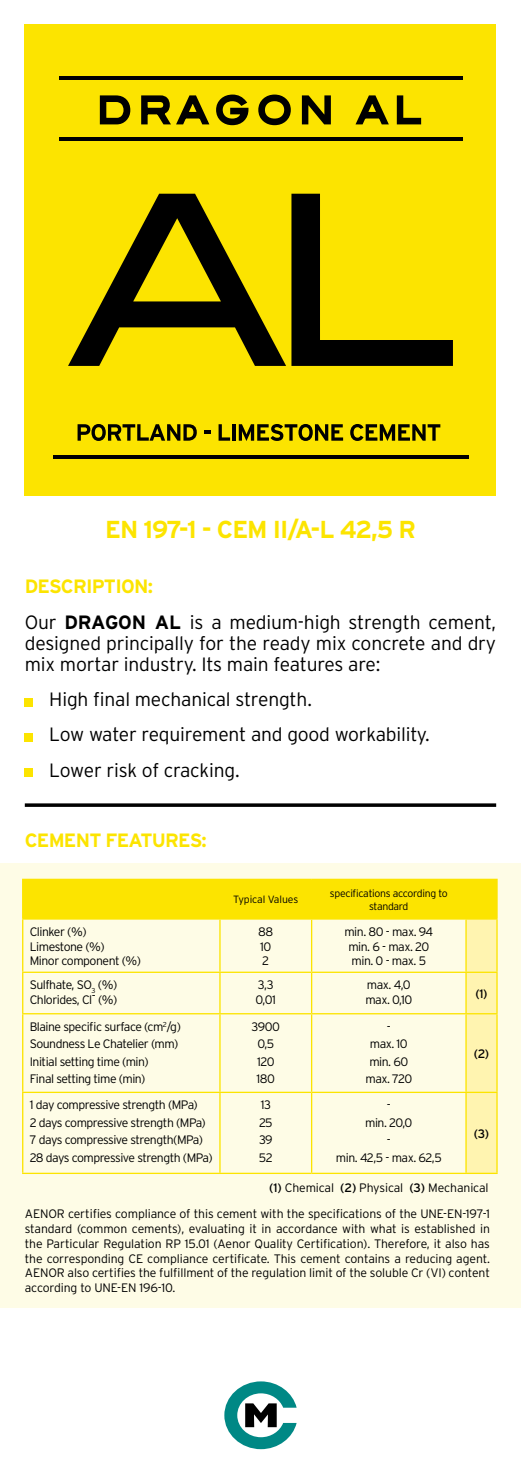
<style>
.page{position:relative;width:521px;height:1474px;background:#fff}
.page>*{position:absolute;margin:0;border:0;box-sizing:border-box;transform-origin:0 0}
.t1{font:700 24.5px "Interstate";letter-spacing:-.04em;color:#fce400}
.t2{font:300 19.25px/35.4px "Interstate";letter-spacing:-.01em;color:#000}
.t3{font:700 19.25px "Interstate";letter-spacing:-.04em;color:#fce400}
.t4{font:300 12.25px/17.5px "Interstate";letter-spacing:-.04em;color:#000}
.t5{font:300 12.25px "Interstate";letter-spacing:-.01em;color:#000}
.t6{font:12.25px "Interstate";color:#000}
.t7{font:300 10.5px/12.6px "Interstate";letter-spacing:-.03em;color:#000;text-align:center}
.t8{font:300 10.5px "Interstate";letter-spacing:-.01em;color:#000}
.s1{font-weight:700;color:#fce400}
.s2{font-weight:700}
.s3{font-weight:400}
</style>
<div class="page">
<div style="left:25px;top:25px;width:471px;height:471px;background:#fce400"></div>
<svg style="left:68px;top:194px;width:218px;height:172px"></svg>
<svg style="left:291px;top:194px;width:162px;height:172px"></svg>
<hr style="left:53px;top:455px;width:415px;height:4px;background:#000">
<hr style="left:59px;top:137px;width:403px;height:4px;background:#000">
<hr style="left:59px;top:77px;width:403px;height:3px;background:#000">
<svg style="left:99px;top:95px;width:32px;height:30px"></svg>
<svg style="left:141px;top:94px;width:108px;height:32px"></svg>
<svg style="left:258px;top:94px;width:33px;height:32px"></svg>
<svg style="left:301px;top:95px;width:30px;height:30px"></svg>
<svg style="left:355px;top:95px;width:67px;height:30px"></svg>
<svg style="left:78px;top:424px;width:119px;height:17px"></svg>
<svg style="left:204px;top:430px;width:7px;height:4px"></svg>
<svg style="left:219px;top:424px;width:11px;height:16px"></svg>
<hr style="left:232px;top:424px;width:3px;height:16px;background:#000">
<svg style="left:239px;top:424px;width:104px;height:17px"></svg>
<svg style="left:350px;top:424px;width:90px;height:17px"></svg>
<div style="left:25px;top:698px;width:8px;height:8px;background:#fce400"></div>
<div style="left:25px;top:733px;width:8px;height:9px;background:#fce400"></div>
<div style="left:25px;top:768px;width:8px;height:8px;background:#fce400"></div>
<svg style="left:25px;top:803px;width:471px;height:4px"></svg>
<div style="left:0;top:862px;width:521px;height:445px;background:#fefce6"></div>
<svg style="left:23px;top:880px;width:473px;height:292px"></svg>
<hr style="left:22px;top:880px;width:1px;height:38px;background:#fce400">
<hr style="left:22px;top:878px;width:198px;height:2px;background:#fce400">
<hr style="left:219px;top:880px;width:2px;height:38px;background:#fce400">
<hr style="left:220px;top:878px;width:92px;height:2px;background:#fce400">
<hr style="left:311px;top:880px;width:1px;height:38px;background:#fce400">
<hr style="left:312px;top:878px;width:154px;height:2px;background:#fce400">
<hr style="left:465px;top:880px;width:2px;height:38px;background:#fce400">
<hr style="left:466px;top:878px;width:32px;height:2px;background:#fce400">
<hr style="left:496px;top:880px;width:2px;height:38px;background:#fce400">
<hr style="left:22px;top:919px;width:1px;height:52px;background:#fce400">
<hr style="left:22px;top:918px;width:198px;height:1px;background:#fce400">
<hr style="left:219px;top:919px;width:2px;height:52px;background:#fce400">
<hr style="left:220px;top:918px;width:92px;height:1px;background:#fce400">
<hr style="left:311px;top:919px;width:1px;height:52px;background:#fce400">
<hr style="left:312px;top:918px;width:154px;height:1px;background:#fce400">
<hr style="left:465px;top:919px;width:2px;height:52px;background:#fce400">
<hr style="left:466px;top:918px;width:32px;height:1px;background:#fce400">
<hr style="left:496px;top:919px;width:2px;height:52px;background:#fce400">
<hr style="left:22px;top:972px;width:1px;height:41px;background:#fce400">
<hr style="left:22px;top:971px;width:198px;height:1px;background:#fce400">
<hr style="left:219px;top:972px;width:2px;height:41px;background:#fce400">
<hr style="left:220px;top:971px;width:92px;height:1px;background:#fce400">
<hr style="left:311px;top:972px;width:1px;height:41px;background:#fce400">
<hr style="left:312px;top:971px;width:154px;height:1px;background:#fce400">
<hr style="left:465px;top:972px;width:2px;height:41px;background:#fce400">
<hr style="left:466px;top:971px;width:32px;height:1px;background:#fce400">
<hr style="left:496px;top:972px;width:2px;height:41px;background:#fce400">
<hr style="left:22px;top:1014px;width:1px;height:77px;background:#fce400">
<hr style="left:22px;top:1013px;width:198px;height:1px;background:#fce400">
<hr style="left:219px;top:1014px;width:2px;height:77px;background:#fce400">
<hr style="left:220px;top:1013px;width:92px;height:1px;background:#fce400">
<hr style="left:311px;top:1014px;width:1px;height:77px;background:#fce400">
<hr style="left:312px;top:1013px;width:154px;height:1px;background:#fce400">
<hr style="left:465px;top:1014px;width:2px;height:77px;background:#fce400">
<hr style="left:466px;top:1013px;width:32px;height:1px;background:#fce400">
<hr style="left:496px;top:1014px;width:2px;height:77px;background:#fce400">
<hr style="left:22px;top:1093px;width:1px;height:79px;background:#fce400">
<hr style="left:22px;top:1091px;width:198px;height:2px;background:#fce400">
<hr style="left:22px;top:1172px;width:198px;height:1px;background:#fce400">
<hr style="left:219px;top:1093px;width:2px;height:79px;background:#fce400">
<hr style="left:220px;top:1091px;width:92px;height:2px;background:#fce400">
<hr style="left:220px;top:1172px;width:92px;height:1px;background:#fce400">
<hr style="left:311px;top:1093px;width:1px;height:79px;background:#fce400">
<hr style="left:312px;top:1091px;width:154px;height:2px;background:#fce400">
<hr style="left:312px;top:1172px;width:154px;height:1px;background:#fce400">
<hr style="left:465px;top:1093px;width:2px;height:79px;background:#fce400">
<hr style="left:466px;top:1091px;width:32px;height:2px;background:#fce400">
<hr style="left:496px;top:1093px;width:2px;height:79px;background:#fce400">
<hr style="left:466px;top:1172px;width:32px;height:1px;background:#fce400">
<svg style="left:224px;top:1381px;width:73px;height:68px"></svg>
<h1 class="t1" style="left:105px;top:515px;width:309px">EN 197-1 - CEM II/A-L 42,5 R</h1>
<h2 class="t2" style="left:25px;top:569px;width:473px"><span class="s1">DESCRIPTION:<br></span>Our <span class="s2">DRAGON AL</span> is a medium-high strength cement,</h2>
<h2 class="t2" style="left:25px;top:632px;width:473px;line-height:21px">designed principally for the ready mix concrete and dry mix mortar industry. Its main features are:</h2>
<h2 class="t2" style="left:49px;top:681px;width:382px">High final mechanical strength.<br>Low water requirement and good workability.<br>Lower risk of cracking.</h2>
<h2 class="t3" style="left:25px;top:829px;width:184px">CEMENT FEATURES:</h2>
<p class="t8" style="left:233px;top:893px;width:66px">Typical Values</p>
<p class="t7" style="left:330px;top:887px;width:119px">specifications according to standard</p>
<p class="t4" style="left:30px;top:924px;width:113px;line-height:14.7px">Clinker (%)<br>Limestone (%)<br>Minor component (%)</p>
<p class="t4" style="left:258px;top:924px;width:17px;line-height:14.7px">88<br>10<br>2</p>
<p class="t4" style="left:344px;top:924px;width:90px;line-height:14.7px;text-align:center">min. 80 - max. 94 min. 6 - max. 20 min. 0 - max. 5</p>
<p class="t4" style="left:30px;top:977px;width:89px;line-height:14.7px">Sulfhate, SO<sub>3</sub> (%)<br>Chlorides, Cl- (%)</p>
<p class="t4" style="left:256px;top:977px;width:22px;line-height:14.7px">3,3<br>0,01</p>
<p class="t4" style="left:365px;top:977px;width:48px;line-height:14.7px">max. 4,0 max. 0,10</p>
<p class="t6" style="left:475px;top:986px;width:13px">(1)</p>
<p class="t4" style="left:30px;top:1017px;width:153px">Blaine specific surface (cm<sup>2</sup>/g)<br>Soundness Le Chatelier (mm)<br>Initial setting time (min)<br>Final setting time (min)</p>
<p class="t4" style="left:252px;top:1017px;width:30px;text-align:center">3900<br>0,5<br>120<br>180</p>
<p class="t4" style="left:365px;top:1017px;width:48px;text-align:center">-<br>max. 10 min. 60 max. 720</p>
<p class="t6" style="left:474px;top:1046px;width:17px">(2)</p>
<p class="t4" style="left:30px;top:1096px;width:184px">1 day compressive strength (MPa)<br>2 days compressive strength (MPa)<br>7 days compressive strength(MPa)<br>28 days compressive strength (MPa)</p>
<p class="t4" style="left:259px;top:1096px;width:15px">13<br>25<br>39<br>52</p>
<p class="t4" style="left:336px;top:1096px;width:107px;text-align:center">-<br>min. 20,0<br>-<br>min. 42,5 - max. 62,5</p>
<p class="t6" style="left:474px;top:1126px;width:17px">(3)</p>
<p class="t5" style="left:269px;top:1180px;width:221px"><span class="s3">(1)</span> Chemical <span class="s3">(2)</span> Physical <span class="s3">(3)</span> Mechanical</p>
<p class="t4" style="left:25px;top:1206px;width:467px;line-height:14.7px;text-align:justify">AENOR certifies compliance of this cement with the specifications of the UNE-EN-197-1 standard (common cements), evaluating it in accordance with what is established in the Particular Regulation RP 15.01 (Aenor Quality Certification). Therefore, it also has the corresponding CE compliance certificate. This cement contains a reducing agent.<br>AENOR also certifies the fulfillment of the regulation limit of the soluble Cr (VI) content according to UNE-EN 196-10.</p>
</div>
